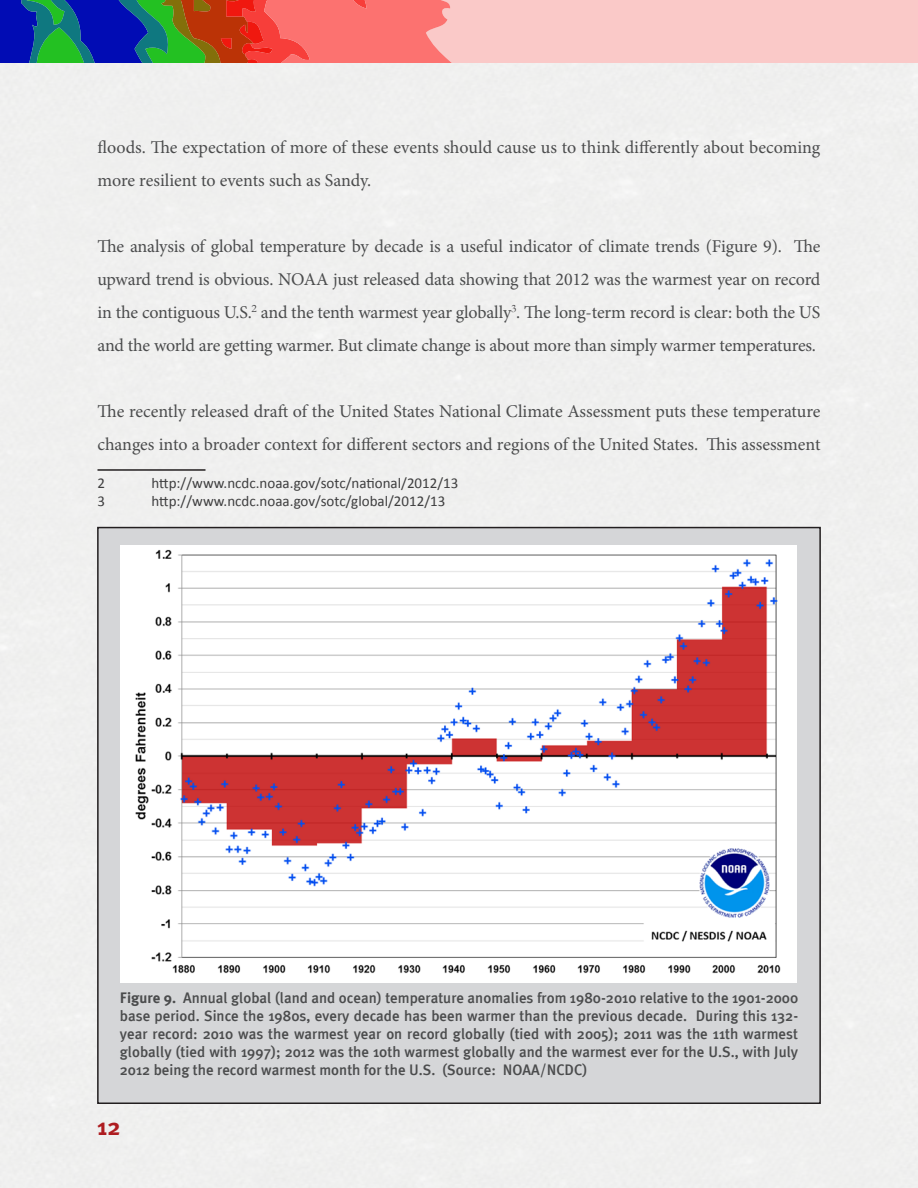
<style>
.page{position:relative;width:918px;height:1188px;background:#fff}
.page>*{position:absolute;margin:0;border:0;box-sizing:border-box;transform-origin:0 0}
.t1{font:700 24px "Meta Plus";color:#ae1c20}
.t2{font:18px/33px "Minion Pro";letter-spacing:-.005em;color:#4b4c4d}
.t3{font:500 15px/18px "Meta Plus";color:#4b4c4d;text-align:justify}
.t4{font:15px "Calibri";color:#3e3e3f}
.s1{font-weight:700}
</style>
<div class="page">
<div style="left:0;top:62px;width:918px;height:1126px;background:#f0f0ef"></div>
<svg style="left:0;top:0;width:918px;height:62px;background:#c69497"></svg>
<hr style="left:98px;top:469px;width:108px;height:2px;background:#231f20">
<div style="left:98px;top:528px;width:722px;height:575px;background:#d5d6d8"></div>
<img style="left:120px;top:545px;width:677px;height:438px">
<p class="t2" style="left:98px;top:131px;width:724px">floods. The expectation of more of these events should cause us to think differently about becoming more resilient to events such as Sandy.</p>
<p class="t2" style="left:98px;top:230px;width:725px;text-align:justify">The analysis of global temperature by decade is a useful indicator of climate trends (Figure 9). The upward trend is obvious. NOAA just released data showing that 2012 was the warmest year on record in the contiguous U.S.<sup>2</sup> and the tenth warmest year globally<sup>3</sup>. The long-term record is clear: both the US and the world are getting warmer. But climate change is about more than simply warmer temperatures.</p>
<p class="t2" style="left:98px;top:395px;width:725px">The recently released draft of the United States National Climate Assessment puts these temperature changes into a broader context for different sectors and regions of the United States. This assessment</p>
<p class="t4" style="left:98px;top:474px;width:9px">2</p>
<p class="t4" style="left:152px;top:474px;width:308px">http://www.ncdc.noaa.gov/sotc/national/2012/13</p>
<p class="t4" style="left:98px;top:492px;width:9px">3</p>
<p class="t4" style="left:152px;top:492px;width:295px">http://www.ncdc.noaa.gov/sotc/global/2012/13</p>
<p class="t3" style="left:120px;top:989px;width:680px"><span class="s1">Figure 9.</span> Annual global (land and ocean) temperature anomalies from 1980-2010 relative to the 1901-2000 base period. Since the 1980s, every decade has been warmer than the previous decade. During this 132- year record: 2010 was the warmest year on record globally (tied with 2005); 2011 was the 11th warmest globally (tied with 1997); 2012 was the 10th warmest globally and the warmest ever for the U.S., with July 2012 being the record warmest month for the U.S. (Source: NOAA/NCDC)</p>
<h1 class="t1" style="left:98px;top:1112px;width:24px">12</h1>
</div>
